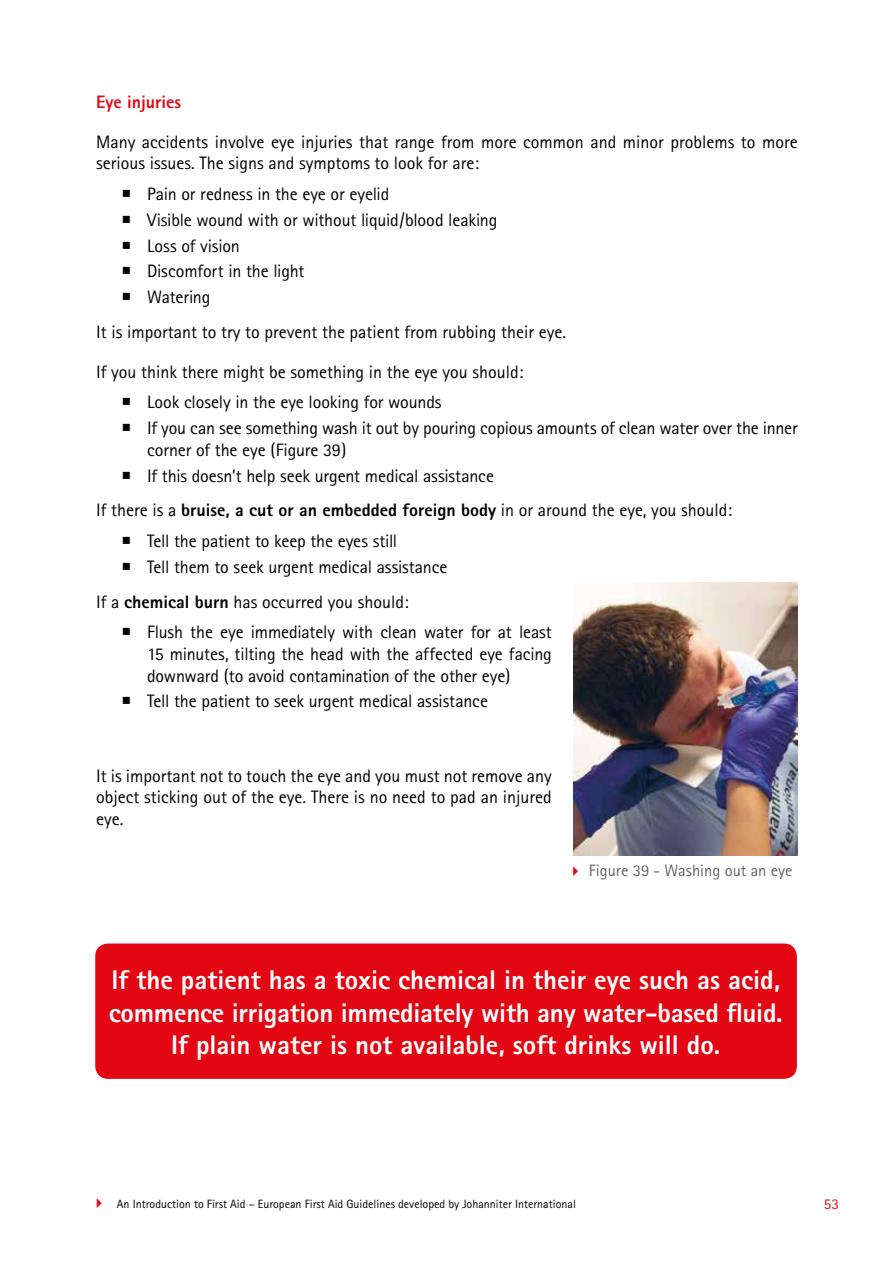
<style>
.page{position:relative;width:893px;height:1263px;background:#fff}
.page>*{position:absolute;margin:0;border:0;box-sizing:border-box;transform-origin:0 0}
.t1{font:800 27px/32.4px "Rotis Sans Serif";color:#fff;text-align:center}
.t2{font:18px/21.6px "Rotis Sans Serif";color:#000}
.t3{font:800 18px "Rotis Sans Serif";color:#e30613}
.t4{font:16.5px "Rotis Sans Serif";color:#646363}
.t5{font:15px "Rotis Sans Serif";color:#e30613}
.t6{font:12px "Rotis Sans Serif";color:#000}
.s1{font-weight:800}
</style>
<div class="page">
<div style="left:95px;top:943px;width:702px;height:136px;background:#e30613;border-radius:13px"></div>
<img style="left:573px;top:583px;width:225px;height:272px">
<p class="t3" style="left:96px;top:90px;width:86px">Eye injuries</p>
<p class="t2" style="left:96px;top:131px;width:703px">Many accidents involve eye injuries that range from more common and minor problems to more serious issues. The signs and symptoms to look for are:</p>
<p class="t2" style="left:147px;top:181px;width:352px;line-height:25.8px">Pain or redness in the eye or eyelid<br>Visible wound with or without liquid/blood leaking<br>Loss of vision<br>Discomfort in the light<br>Watering</p>
<p class="t2" style="left:96px;top:321px;width:472px">It is important to try to prevent the patient from rubbing their eye.</p>
<p class="t2" style="left:147px;top:356px;width:378px;line-height:30.6px;text-indent:-51px">If you think there might be something in the eye you should:<br>Look closely in the eye looking for wounds</p>
<p class="t2" style="left:147px;top:417px;width:652px">If you can see something wash it out by pouring copious amounts of clean water over the inner corner of the eye (Figure 39)</p>
<p class="t2" style="left:96px;top:458px;width:638px;line-height:34.8px;text-indent:51px">If this doesn’t help seek urgent medical assistance<br>If there is a <span class="s1">bruise, a cut or an embedded foreign body</span> in or around the eye, you should:</p>
<p class="t2" style="left:147px;top:528px;width:302px;line-height:25.8px">Tell the patient to keep the eyes still<br>Tell them to seek urgent medical assistance</p>
<p class="t2" style="left:147px;top:586px;width:406px;line-height:30.6px;text-indent:-51px">If a <span class="s1">chemical burn</span> has occurred you should:<br>Flush the eye immediately with clean water for at least</p>
<p class="t2" style="left:147px;top:643px;width:406px">15 minutes, tilting the head with the affected eye facing downward (to avoid contamination of the other eye)</p>
<p class="t2" style="left:147px;top:690px;width:342px">Tell the patient to seek urgent medical assistance</p>
<p class="t2" style="left:96px;top:765px;width:457px;text-align:justify">It is important not to touch the eye and you must not remove any object sticking out of the eye. There is no need to pad an injured eye.</p>
<p class="t4" style="left:589px;top:860px;width:205px">Figure 39 - Washing out an eye</p>
<h1 class="t1" style="left:109px;top:964px;width:675px">If the patient has a toxic chemical in their eye such as acid, commence irrigation immediately with any water-based fluid.<br>If plain water is not available, soft drinks will do.</h1>
<p class="t6" style="left:117px;top:1197px;width:460px">An Introduction to First Aid – European First Aid Guidelines developed by Johanniter International</p>
<p class="t5" style="left:824px;top:1195px;width:16px">53</p>
</div>
